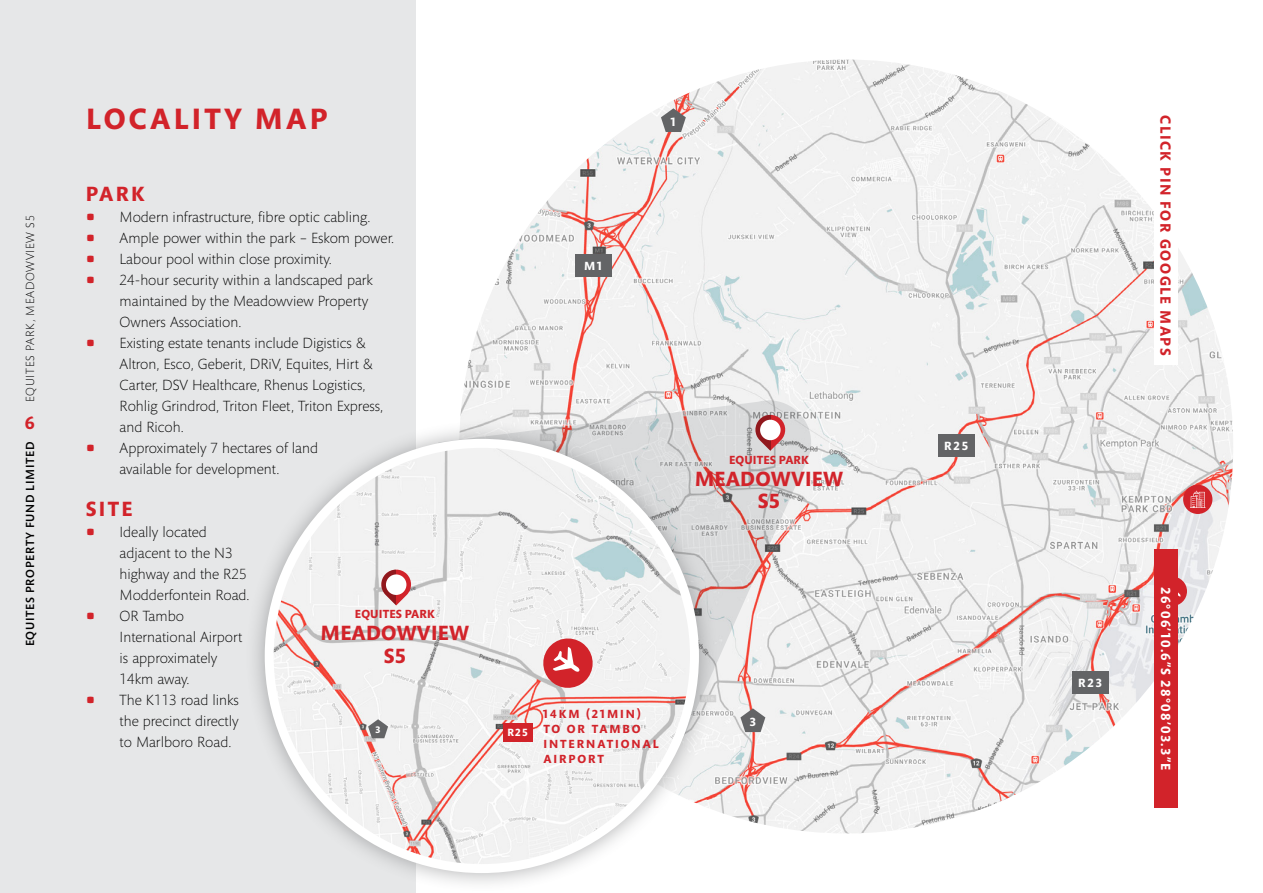
<style>
.page{position:relative;width:1263px;height:893px;background:#fff}
.page>*{position:absolute;margin:0;border:0;box-sizing:border-box;transform-origin:0 0}
.t1{font:700 30px "Mundo Sans Pro";letter-spacing:.11em;color:#d2232a}
.t2{font:700 21px/22.2px "Mundo Sans Pro";letter-spacing:.01em;color:#d2232a;text-align:center}
.t3{font:700 18px "Mundo Sans Pro";color:#d2232a}
.t4{font:300 15px/21px "Mundo Sans Pro";color:#000}
.t5{font:700 15px "Mundo Sans Pro";letter-spacing:.105em;color:#d2232a}
.t6{font:700 13.5px "Mundo Sans Pro";color:#fff}
.t7{font:700 12.15px "Mundo Sans Pro";letter-spacing:.155em;color:#fff}
.t8{font:700 12px/15px "Mundo Sans Pro";letter-spacing:.155em;color:#d2232a}
.t9{font:500 12px "Mundo Sans Pro";letter-spacing:.06em;color:#000}
.t10{font:300 12px "Mundo Sans Pro";letter-spacing:.06em;color:#000}
.t11{font:700 12px "Mundo Sans Pro";letter-spacing:.01em;color:#d2232a}
.t12{font:700 12px "Mundo Sans Pro";color:#fff}
.t13{font:700 10.65px "Mundo Sans Pro";color:#fff}
.t14{font:700 9.75px "Mundo Sans Pro";color:#fff}
</style>
<div class="page">
<img style="left:459px;top:60px;width:774px;height:773px;border-radius:387px">
<div style="left:1158px;top:577px;width:29px;height:29px;background:#d2232a;border-radius:50%"></div>
<svg style="left:661px;top:108px;width:25px;height:24px"></svg>
<div style="left:938px;top:434px;width:37px;height:23px;background:#636466"></div>
<div style="left:1072px;top:671px;width:36px;height:23px;background:#636466"></div>
<div style="left:1183px;top:485px;width:29px;height:29px;background:#d2232a;border-radius:50%"></div>
<svg style="left:1190px;top:491px;width:15px;height:17px"></svg>
<div style="left:575px;top:254px;width:36px;height:22px;background:#636466"></div>
<div style="left:0;top:0;width:415px;height:893px;background:#e6e7e8"></div>
<svg style="left:460px;top:400px;width:351px;height:340px"></svg>
<div style="left:245px;top:419px;width:473px;height:474px;background:#636466;opacity:.5"></div>
<img style="left:269px;top:443px;width:425px;height:426px;border-radius:213px">
<svg style="left:540px;top:635px;width:56px;height:56px"></svg>
<div style="left:503px;top:723px;width:29px;height:18px;background:#d2232a"></div>
<svg style="left:368px;top:719px;width:20px;height:19px"></svg>
<svg style="left:380px;top:568px;width:32px;height:37px"></svg>
<svg style="left:380px;top:570px;width:16px;height:25px"></svg>
<div style="left:386px;top:574px;width:20px;height:21px;background:#fff;border-radius:50%"></div>
<svg style="left:754px;top:413px;width:33px;height:38px"></svg>
<svg style="left:754px;top:415px;width:16px;height:25px"></svg>
<div style="left:760px;top:420px;width:20px;height:20px;background:#fff;border-radius:50%"></div>
<div style="left:1155px;top:106px;width:23px;height:258px;background:#fff"></div>
<div style="left:1155px;top:550px;width:23px;height:258px;background:#d2232a"></div>
<p class="t10" style="left:23px;top:402px;width:188px;rotate:-90deg">EQUITES PARK, MEADOWVIEW S5</p>
<p class="t3" style="left:25px;top:411px;width:11px">6</p>
<p class="t9" style="left:22px;top:646px;width:206px;rotate:-90deg">EQUITES PROPERTY FUND LIMITED</p>
<h1 class="t1" style="left:86px;top:99px;width:243px">LOCALITY MAP</h1>
<h2 class="t2" style="left:86px;top:182px;width:61px">PARK</h2>
<p class="t4" style="left:120px;top:206px;width:276px">Modern infrastructure, fibre optic cabling.<br>Ample power within the park – Eskom power.<br>Labour pool within close proximity.<br>24-hour security within a landscaped park maintained by the Meadowview Property Owners Association.<br>Existing estate tenants include Digistics &amp; Altron, Esco, Geberit, DRiV, Equites, Hirt &amp; Carter, DSV Healthcare, Rhenus Logistics, Rohlig Grindrod, Triton Fleet, Triton Express, and Ricoh.<br>Approximately 7 hectares of land<br>available for development.</p>
<h2 class="t2" style="left:86px;top:497px;width:48px">SITE</h2>
<p class="t4" style="left:120px;top:521px;width:131px">Ideally located adjacent to the N3 highway and the R25<br>Modderfontein Road.<br>OR Tambo<br>International Airport is approximately<br>14km away.<br>The K113 road links the precinct directly to Marlboro Road.</p>
<p class="t11" style="left:355px;top:606px;width:81px">EQUITES PARK</p>
<h2 class="t2" style="left:321px;top:622px;width:150px">MEADOWVIEW<br>S5</h2>
<p class="t14" style="left:375px;top:723px;width:7px">3</p>
<p class="t12" style="left:584px;top:258px;width:20px">M1</p>
<p class="t7" style="left:671px;top:113px;width:7px">1</p>
<p class="t11" style="left:729px;top:452px;width:81px">EQUITES PARK</p>
<h2 class="t2" style="left:695px;top:467px;width:150px">MEADOWVIEW<br>S5</h2>
<p class="t13" style="left:507px;top:726px;width:22px">R25</p>
<p class="t8" style="left:543px;top:706px;width:117px">14KM (21MIN)<br>TO OR TAMBO<br>INTERNATIONAL<br>AIRPORT</p>
<p class="t7" style="left:750px;top:714px;width:8px">3</p>
<p class="t7" style="left:944px;top:438px;width:26px">R25</p>
<p class="t5" style="left:1175px;top:115px;width:242px;rotate:90deg">CLICK PIN FOR GOOGLE MAPS</p>
<p class="t7" style="left:1078px;top:675px;width:26px">R23</p>
<p class="t6" style="left:1174px;top:587px;width:184px;rotate:90deg">26°06’10.6”S 28°08’03.3”E</p>
</div>
